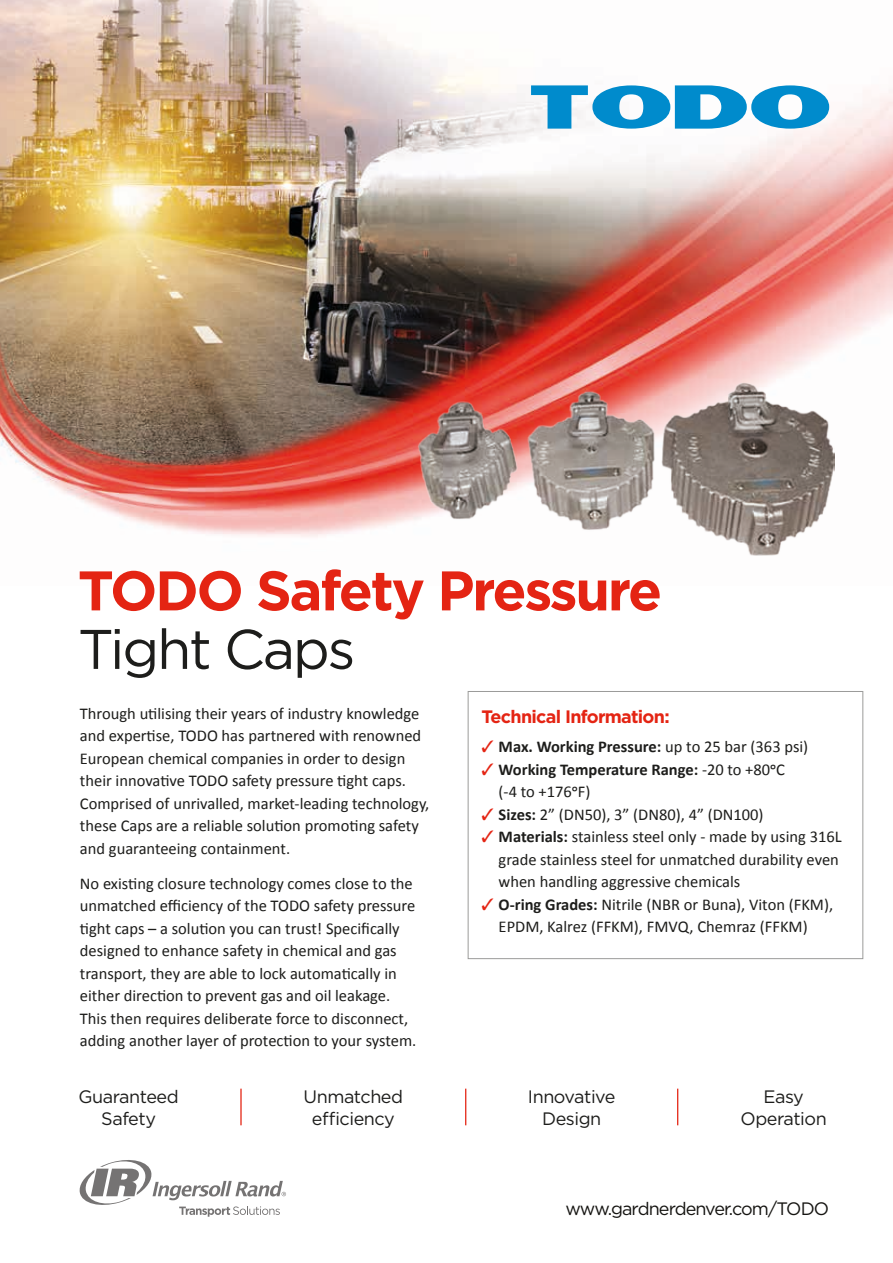
<style>
.page{position:relative;width:893px;height:1263px;background:#fff}
.page>*{position:absolute;margin:0;border:0;box-sizing:border-box;transform-origin:0 0}
.t1{font:700 55.65px "Gotham";letter-spacing:-.04em;color:#e42413}
.t2{font:55.65px "Gotham";letter-spacing:-.04em;color:#1d1d1b}
.t3{font:18px/21.6px "Gotham";letter-spacing:-.025em;color:#1d1d1b;text-align:center}
.t4{font:18px "Gotham";letter-spacing:-.05em;color:#151411}
.t5{font:700 18px "Gotham";letter-spacing:-.04em;color:#e42413}
.t6{font:16.5px/22.5px "Calibri";color:#1d1d1b}
.t7{font:700 16.5px/22.5px "Calibri";color:#1d1d1b}
.s1{color:#e42413}
.s2{font-weight:400}
.s3{font-weight:700}
</style>
<div class="page">
<svg style="left:80px;top:1160px;width:206px;height:57px"></svg>
<img style="left:0;top:0;width:893px;height:537px">
<div style="left:468px;top:691px;width:395px;height:268px;border:1px solid #9b9b9a"></div>
<svg style="left:531px;top:85px;width:298px;height:44px"></svg>
<hr style="left:240px;top:1089px;width:2px;height:36px;background:#e42413">
<hr style="left:465px;top:1089px;width:1px;height:36px;background:#e42413">
<hr style="left:677px;top:1089px;width:1px;height:36px;background:#e42413">
<img style="left:418px;top:382px;width:417px;height:174px">
<h1 class="t1" style="left:78px;top:554px;width:586px">TODO Safety Pressure</h1>
<h1 class="t2" style="left:78px;top:613px;width:279px">Tight Caps</h1>
<p class="t6" style="left:80px;top:701px;width:351px">Through utilising their years of industry knowledge and expertise, TODO has partnered with renowned European chemical companies in order to design their innovative TODO safety pressure tight caps.<br>Comprised of unrivalled, market-leading technology, these Caps are a reliable solution promoting safety and guaranteeing containment.</p>
<p class="t6" style="left:80px;top:872px;width:338px">No existing closure technology comes close to the unmatched efficiency of the TODO safety pressure tight caps – a solution you can trust! Specifically designed to enhance safety in chemical and gas transport, they are able to lock automatically in either direction to prevent gas and oil leakage.<br>This then requires deliberate force to disconnect, adding another layer of protection to your system.</p>
<p class="t5" style="left:482px;top:704px;width:190px">Technical Information:</p>
<p class="t7" style="left:482px;top:735px;width:328px"><span class="s1">✓</span> Max. Working Pressure: <span class="s2">up to 25 bar (363 psi)</span></p>
<p class="t7" style="left:499px;top:757px;width:288px;text-indent:-17px"><span class="s1">✓</span> Working Temperature Range: <span class="s2">-20 to +80oC (-4 to +176oF)</span></p>
<p class="t6" style="left:482px;top:802px;width:283px"><span class="s1">✓</span> <span class="s3">Sizes:</span> 2” (DN50), 3” (DN80), 4” (DN100)</p>
<p class="t6" style="left:499px;top:825px;width:345px;text-indent:-17px"><span class="s1">✓</span> <span class="s3">Materials:</span> stainless steel only - made by using 316L grade stainless steel for unmatched durability even when handling aggressive chemicals</p>
<p class="t6" style="left:482px;top:892px;width:353px;text-align:center"><span class="s1">✓</span> <span class="s3">O-ring Grades:</span> Nitrile (NBR or Buna), Viton (FKM),<br>EPDM, Kalrez (FFKM), FMVQ, Chemraz (FFKM)</p>
<p class="t3" style="left:79px;top:1086px;width:102px">Guaranteed<br>Safety</p>
<p class="t3" style="left:304px;top:1085px;width:101px">Unmatched efficiency</p>
<p class="t3" style="left:528px;top:1086px;width:89px">Innovative<br>Design</p>
<p class="t3" style="left:741px;top:1085px;width:88px">Easy<br>Operation</p>
<p class="t4" style="left:566px;top:1197px;width:265px">www.gardnerdenver.com/TODO</p>
</div>
